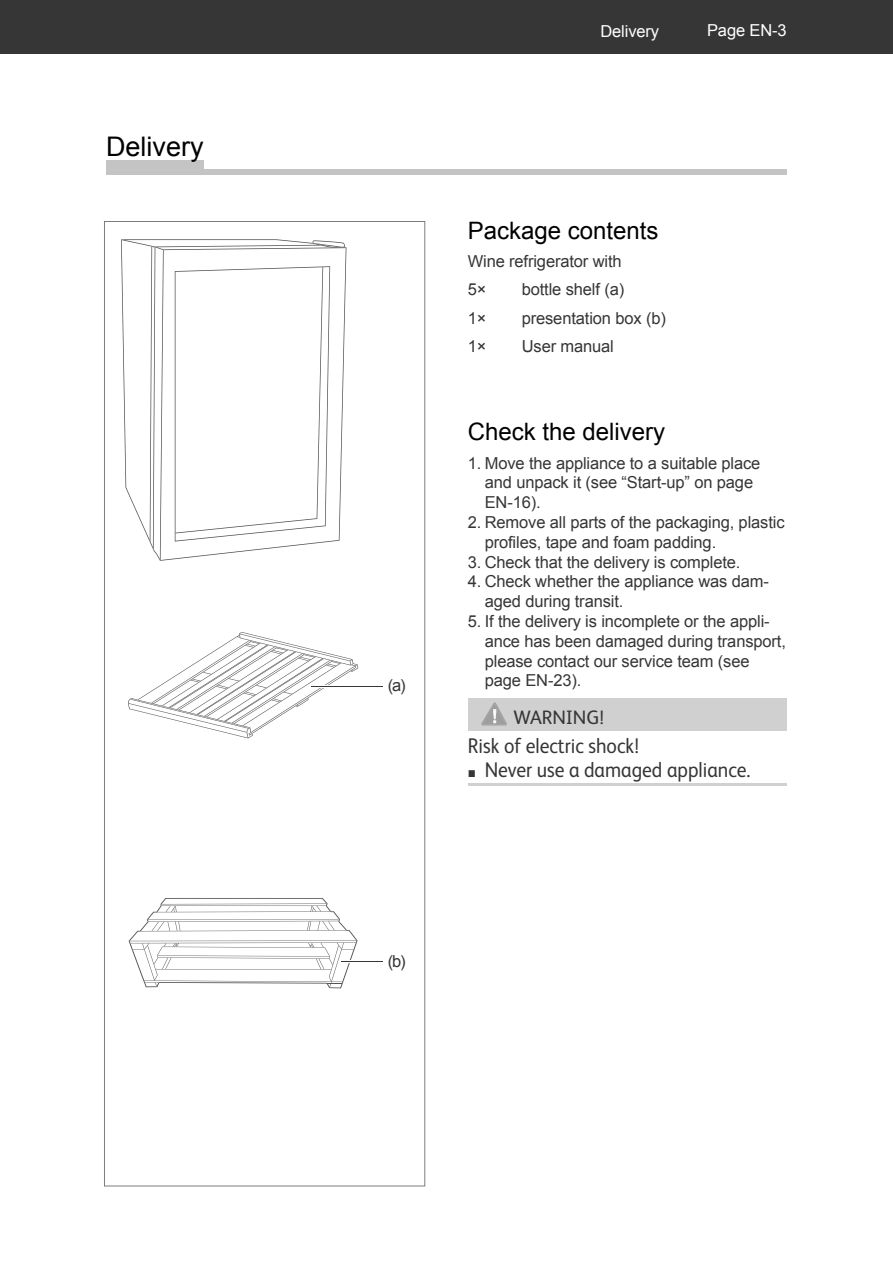
<style>
.page{position:relative;width:893px;height:1263px;background:#fff}
.page>*{position:absolute;margin:0;border:0;box-sizing:border-box;transform-origin:0 0}
.t1{font:27px "Arial";color:#000}
.t2{font:24px "Arial";color:#000}
.t3{font:21.3px "FS Albert";color:#363636;scale:.92 1}
.t4{font:19.5px "FS Albert";letter-spacing:-.005em;color:#363636}
.t5{font:16.5px/19.8px "Arial";letter-spacing:-.01em;color:#363636}
.t6{font:16.5px "Arial";letter-spacing:-.01em;color:#fff}
.s1{font-family:"Arial";font-size:14.7px}
</style>
<div class="page">
<div style="left:0;top:0;width:893px;height:54px;background:#363636"></div>
<div style="left:106px;top:161px;width:98px;height:12px;background:#c4c4c4"></div>
<div style="left:106px;top:169px;width:681px;height:6px;background:#c4c4c4"></div>
<div style="left:468px;top:698px;width:319px;height:33px;background:#d0d0d0"></div>
<hr style="left:468px;top:783px;width:319px;height:3px;background:#d0d0d0">
<svg style="left:481px;top:702px;width:26px;height:23px"></svg>
<svg style="left:104px;top:221px;width:321px;height:965px"></svg>
<svg style="left:129px;top:898px;width:228px;height:90px"></svg>
<svg style="left:128px;top:632px;width:230px;height:106px"></svg>
<hr style="left:311px;top:685px;width:71px;height:3px;background:#363636">
<hr style="left:311px;top:687px;width:71px;height:1px;background:#fff">
<hr style="left:311px;top:685px;width:71px;height:1px;background:#fff">
<hr style="left:341px;top:960px;width:41px;height:3px;background:#363636">
<hr style="left:341px;top:962px;width:41px;height:1px;background:#fff">
<hr style="left:341px;top:960px;width:41px;height:1px;background:#fff">
<h1 class="t1" style="left:106px;top:131px;width:99px">Delivery</h1>
<p class="t6" style="left:600px;top:22px;width:60px">Delivery</p>
<p class="t6" style="left:707px;top:22px;width:81px">Page EN-3</p>
<p class="t5" style="left:388px;top:676px;width:19px">(a)</p>
<h2 class="t2" style="left:468px;top:217px;width:192px">Package contents</h2>
<p class="t5" style="left:468px;top:247px;width:155px;line-height:28.3px">Wine refrigerator with<br>5×</p>
<p class="t5" style="left:522px;top:280px;width:104px">bottle shelf (a)</p>
<p class="t5" style="left:468px;top:308px;width:20px">1×</p>
<p class="t5" style="left:522px;top:308px;width:146px">presentation box (b)</p>
<p class="t5" style="left:468px;top:336px;width:20px">1×</p>
<p class="t5" style="left:522px;top:336px;width:94px">User manual</p>
<h2 class="t2" style="left:468px;top:418px;width:199px">Check the delivery</h2>
<p class="t5" style="left:485px;top:453px;width:277px;text-indent:-17px">1. Move the appliance to a suitable place and unpack it (see “Start-up” on page<br>EN-16).</p>
<p class="t5" style="left:485px;top:512px;width:301px;text-indent:-17px">2. Remove all parts of the packaging, plastic profiles, tape and foam padding.</p>
<p class="t5" style="left:468px;top:552px;width:274px">3. Check that the delivery is complete.</p>
<p class="t5" style="left:485px;top:572px;width:286px;text-indent:-17px">4. Check whether the appliance was dam&shy;aged during transit.</p>
<p class="t5" style="left:485px;top:611px;width:303px;text-indent:-17px">5. If the delivery is incomplete or the appli&shy;ance has been damaged during transport, please contact our service team (see page EN-23).</p>
<p class="t4" style="left:513px;top:710px;width:92px">WARNING!</p>
<p class="t3" style="left:468px;top:738px;width:188px">Risk of electric shock!</p>
<p class="t3" style="left:468px;top:761px;width:309px"><span class="s1">■</span> Never use a damaged appliance.</p>
<p class="t5" style="left:388px;top:951px;width:19px">(b)</p>
</div>
